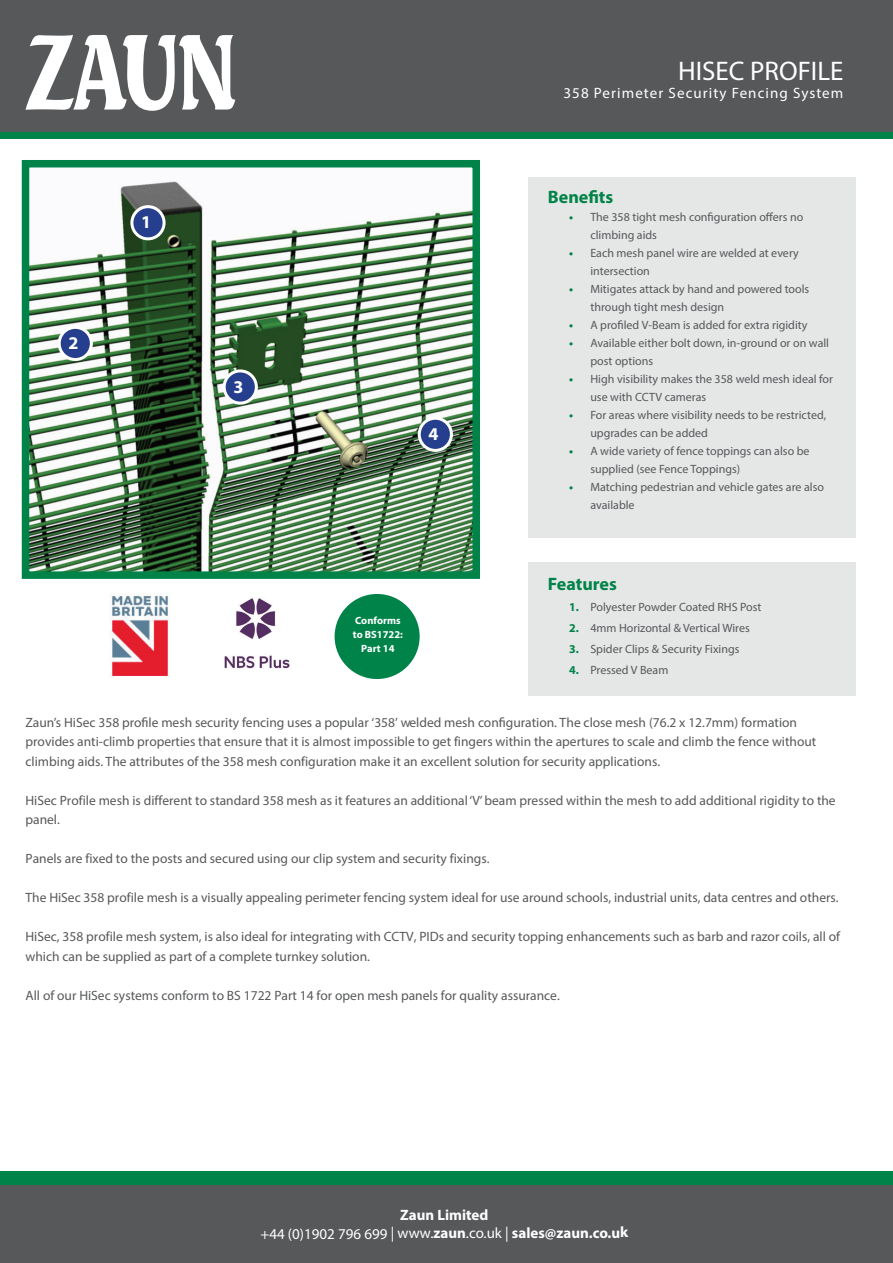
<style>
.page{position:relative;width:893px;height:1263px;background:#fff}
.page>*{position:absolute;margin:0;border:0;box-sizing:border-box;transform-origin:0 0}
.t1{font:27px "Myriad Pro";color:#fff}
.t2{font:700 18px "Myriad Pro";color:#008348}
.t3{font:700 18px "Myriad Pro";color:#fff}
.t4{font:700 15px/18.3px "Myriad Pro";letter-spacing:-.005em;color:#fff;text-align:center}
.t5{font:15px "Myriad Pro";letter-spacing:.07em;color:#fff}
.t6{font:13.5px/19.5px "Myriad Pro";color:#57585a}
.t7{font:12px/18px "Myriad Pro";color:#57585a}
.t8{font:700 10.5px/13.5px "Myriad Pro";color:#fff;text-align:center}
.s1{font-weight:700;color:#008348}
.s2{font-weight:400}
</style>
<div class="page">
<div style="left:335px;top:594px;width:85px;height:85px;background:#008348;border-radius:50%"></div>
<img style="left:224px;top:598px;width:66px;height:71px">
<div style="left:529px;top:177px;width:327px;height:361px;background:#e5e6e6"></div>
<div style="left:0;top:124px;width:893px;height:15px;background:#008348"></div>
<div style="left:0;top:0;width:893px;height:132px;background:#57585a"></div>
<div style="left:0;top:1171px;width:893px;height:26px;background:#008348"></div>
<div style="left:0;top:1185px;width:893px;height:78px;background:#57585a"></div>
<svg style="left:26px;top:35px;width:209px;height:76px"></svg>
<img style="left:31px;top:181px;width:440px;height:389px">
<div style="left:22px;top:160px;width:458px;height:419px;border:8px solid #008348"></div>
<img style="left:109px;top:593px;width:61px;height:84px">
<div style="left:529px;top:562px;width:327px;height:134px;background:#e5e6e6"></div>
<div style="left:132px;top:207px;width:32px;height:32px;background:#253f8e;border-radius:50%"></div>
<div style="left:130px;top:205px;width:36px;height:35px;border:3px solid #fff;border-radius:50%"></div>
<div style="left:59px;top:327px;width:32px;height:32px;background:#253f8e;border-radius:50%"></div>
<div style="left:58px;top:326px;width:35px;height:35px;border:3px solid #fff;border-radius:50%"></div>
<div style="left:224px;top:371px;width:32px;height:32px;background:#253f8e;border-radius:50%"></div>
<div style="left:223px;top:369px;width:35px;height:36px;border:3px solid #fff;border-radius:50%"></div>
<div style="left:419px;top:418px;width:32px;height:32px;background:#253f8e;border-radius:50%"></div>
<div style="left:418px;top:417px;width:35px;height:35px;border:3px solid #fff;border-radius:50%"></div>
<h2 class="t3" style="left:68px;top:336px;width:11px">2</h2>
<h2 class="t3" style="left:141px;top:215px;width:11px">1</h2>
<h2 class="t3" style="left:233px;top:380px;width:11px">3</h2>
<h2 class="t3" style="left:428px;top:427px;width:11px">4</h2>
<p class="t8" style="left:353px;top:615px;width:52px">Conforms to BS1722:<br>Part 14</p>
<h1 class="t1" style="left:678px;top:60px;width:167px">HISEC PROFILE</h1>
<p class="t5" style="left:563px;top:87px;width:281px">358 Perimeter Security Fencing System</p>
<h2 class="t2" style="left:548px;top:190px;width:67px">Benefits</h2>
<p class="t7" style="left:590px;top:209px;width:214px;text-indent:-21px"><span class="s1">•</span> The 358 tight mesh configuration offers no climbing aids</p>
<p class="t7" style="left:590px;top:245px;width:210px;text-indent:-21px"><span class="s1">•</span> Each mesh panel wire are welded at every intersection</p>
<p class="t7" style="left:590px;top:281px;width:220px;text-indent:-21px"><span class="s1">•</span> Mitigates attack by hand and powered tools through tight mesh design</p>
<p class="t7" style="left:569px;top:317px;width:240px"><span class="s1">•</span> A profiled V-Beam is added for extra rigidity</p>
<p class="t7" style="left:590px;top:335px;width:240px;text-indent:-21px"><span class="s1">•</span> Available either bolt down, in-ground or on wall post options</p>
<p class="t7" style="left:590px;top:371px;width:244px;text-indent:-21px"><span class="s1">•</span> High visibility makes the 358 weld mesh ideal for use with CCTV cameras</p>
<p class="t7" style="left:590px;top:407px;width:237px;text-indent:-21px"><span class="s1">•</span> For areas where visibility needs to be restricted, upgrades can be added</p>
<p class="t7" style="left:590px;top:443px;width:221px;text-indent:-21px"><span class="s1">•</span> A wide variety of fence toppings can also be supplied (see Fence Toppings)</p>
<p class="t7" style="left:590px;top:479px;width:235px;text-indent:-21px"><span class="s1">•</span> Matching pedestrian and vehicle gates are also available</p>
<h2 class="t2" style="left:548px;top:577px;width:70px">Features</h2>
<p class="t7" style="left:569px;top:599px;width:194px"><span class="s1">1.</span> Polyester Powder Coated RHS Post</p>
<p class="t7" style="left:569px;top:620px;width:182px"><span class="s1">2.</span> 4mm Horizontal &amp; Vertical Wires</p>
<p class="t7" style="left:569px;top:641px;width:172px"><span class="s1">3.</span> Spider Clips &amp; Security Fixings</p>
<p class="t7" style="left:569px;top:662px;width:101px"><span class="s1">4.</span> Pressed V Beam</p>
<p class="t6" style="left:26px;top:713px;width:792px">Zaun’s HiSec 358 profile mesh security fencing uses a popular ‘358’ welded mesh configuration. The close mesh (76.2 x 12.7mm) formation provides anti-climb properties that ensure that it is almost impossible to get fingers within the apertures to scale and climb the fence without climbing aids. The attributes of the 358 mesh configuration make it an excellent solution for security applications.</p>
<p class="t6" style="left:26px;top:791px;width:812px">HiSec Profile mesh is different to standard 358 mesh as it features an additional ‘V’ beam pressed within the mesh to add additional rigidity to the panel.</p>
<p class="t6" style="left:26px;top:850px;width:465px">Panels are fixed to the posts and secured using our clip system and security fixings.</p>
<p class="t6" style="left:26px;top:889px;width:815px">The HiSec 358 profile mesh is a visually appealing perimeter fencing system ideal for use around schools, industrial units, data centres and others.</p>
<p class="t6" style="left:26px;top:928px;width:816px">HiSec, 358 profile mesh system, is also ideal for integrating with CCTV, PIDs and security topping enhancements such as barb and razor coils, all of which can be supplied as part of a complete turnkey solution.</p>
<p class="t6" style="left:26px;top:986px;width:536px">All of our HiSec systems conform to BS 1722 Part 14 for open mesh panels for quality assurance.</p>
<p class="t4" style="left:260px;top:1207px;width:369px">Zaun Limited<br><span class="s2">+44 (0)1902 796 699 | www.</span>zaun<span class="s2">.co.uk |</span> sales@zaun.co.uk</p>
</div>
